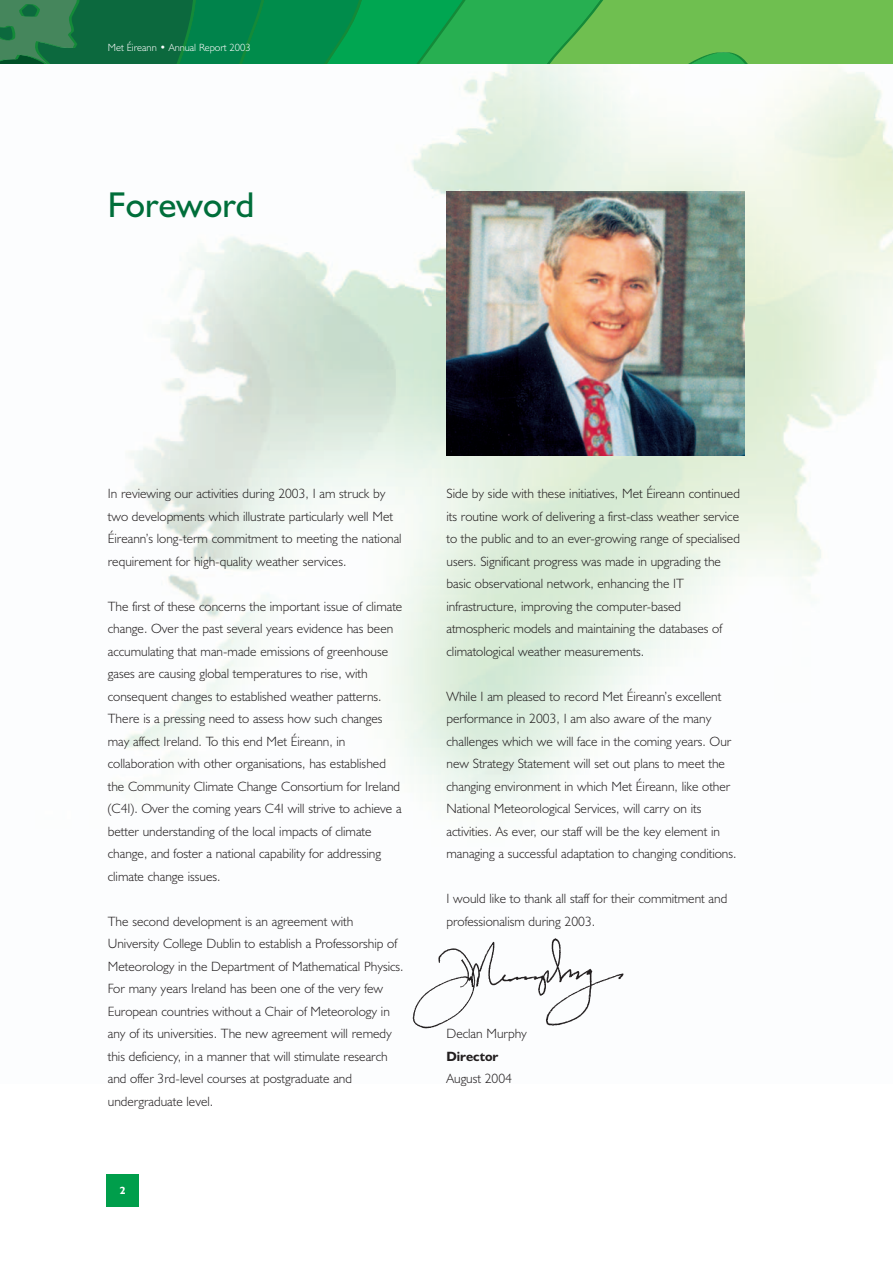
<style>
.page{position:relative;width:893px;height:1263px;background:#fff}
.page>*{position:absolute;margin:0;border:0;box-sizing:border-box;transform-origin:0 0}
.t1{font:36px "Humanist 521 BT";color:#006e3a}
.t2{font:300 13.5px/22.5px "Humanist 521 BT";color:#231f20}
.t3{font:700 13.5px "Humanist 521 BT";color:#231f20}
.t4{font:300 10.5px "Humanist 521 BT";color:#fff}
.t5{font:700 10.5px "Humanist 521 BT";color:#fff}
</style>
<div class="page">
<img style="left:115px;top:68px;width:778px;height:742px">
<img style="left:412px;top:938px;width:212px;height:91px">
<div style="left:106px;top:1174px;width:33px;height:32px;background:#009e4b"></div>
<svg style="left:0;top:0;width:893px;height:68px;background:#3ea557"></svg>
<img style="left:446px;top:191px;width:298px;height:265px">
<p class="t4" style="left:108px;top:44px;width:144px">Met Éireann • Annual Report 2003</p>
<h1 class="t1" style="left:108px;top:193px;width:148px">Foreword</h1>
<p class="t2" style="left:108px;top:484px;width:295px">In reviewing our activities during 2003, I am struck by two developments which illustrate particularly well Met Éireann’s long-term commitment to meeting the national requirement for high-quality weather services.</p>
<p class="t2" style="left:108px;top:596px;width:296px">The first of these concerns the important issue of climate change. Over the past several years evidence has been accumulating that man-made emissions of greenhouse gases are causing global temperatures to rise, with consequent changes to established weather patterns.<br>There is a pressing need to assess how such changes may affect Ireland. To this end Met Éireann, in collaboration with other organisations, has established the Community Climate Change Consortium for Ireland (C4I). Over the coming years C4I will strive to achieve a better understanding of the local impacts of climate change, and foster a national capability for addressing climate change issues.</p>
<p class="t2" style="left:108px;top:911px;width:297px">The second development is an agreement with University College Dublin to establish a Professorship of Meteorology in the Department of Mathematical Physics.<br>For many years Ireland has been one of the very few European countries without a Chair of Meteorology in any of its universities. The new agreement will remedy this deficiency, in a manner that will stimulate research and offer 3rd-level courses at postgraduate and undergraduate level.</p>
<p class="t5" style="left:120px;top:1186px;width:7px">2</p>
<p class="t2" style="left:446px;top:484px;width:295px">Side by side with these initiatives, Met Éireann continued its routine work of delivering a first-class weather service to the public and to an ever-growing range of specialised users. Significant progress was made in upgrading the basic observational network, enhancing the IT infrastructure, improving the computer-based atmospheric models and maintaining the databases of climatological weather measurements.</p>
<p class="t2" style="left:446px;top:686px;width:292px">While I am pleased to record Met Éireann’s excellent performance in 2003, I am also aware of the many challenges which we will face in the coming years. Our new Strategy Statement will set out plans to meet the changing environment in which Met Éireann, like other National Meteorological Services, will carry on its activities. As ever, our staff will be the key element in managing a successful adaptation to changing conditions.</p>
<p class="t2" style="left:446px;top:889px;width:282px">I would like to thank all staff for their commitment and professionalism during 2003.</p>
<p class="t2" style="left:446px;top:1024px;width:82px">Declan Murphy</p>
<p class="t3" style="left:446px;top:1051px;width:53px">Director</p>
<p class="t2" style="left:446px;top:1069px;width:67px">August 2004</p>
</div>
